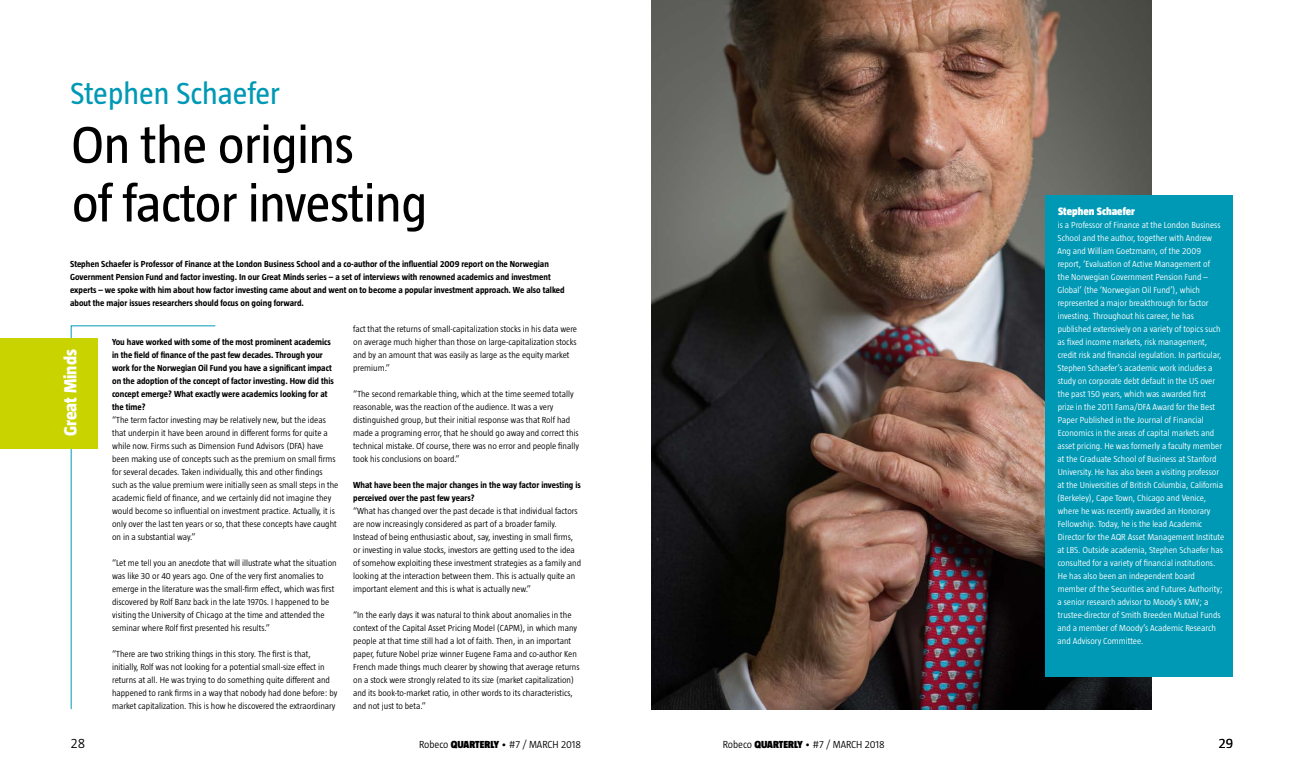
<style>
.page{position:relative;width:1304px;height:780px;background:#fff}
.page>*{position:absolute;margin:0;border:0;box-sizing:border-box;transform-origin:0 0}
.t1{font:53.3px "Taz";letter-spacing:-.01em;color:#000}
.kop_Quant_en_IS{font:31.3px "Taz";color:#0099b5}
.t2{font:800 18px "Taz";color:#fff}
.t3{font:300 14px "Taz";color:#000}
.plat{font:900 11px "Taz";color:#fff}
.t4{font:300 10.5px "Taz";color:#000}
.plat-2{font:300 9px/13px "Taz";color:#000}
.plat-3{font:300 9px/13px "Taz";color:#fff}
.Lead{font:700 9px/13px "Taz";color:#000}
.vraag{font:700 9px/13px "Taz";color:#000}
.s1{font-weight:900}
</style>
<div class="page">
<img style="left:652px;top:0;width:500px;height:709px">
<div style="left:1045px;top:195px;width:188px;height:481px;background:#0099b5"></div>
<svg style="left:71px;top:325px;width:145px;height:384px"></svg>
<div style="left:0;top:338px;width:98px;height:111px;background:#c8d300"></div>
<p class="kop_Quant_en_IS" style="left:70px;top:77px;width:211px">Stephen Schaefer</p>
<p class="t1" style="left:71px;top:117px;width:285px">On the origins</p>
<p class="t1" style="left:72px;top:175px;width:357px">of factor investing</p>
<p class="Lead" style="left:70px;top:257px;width:496px">Stephen Schaefer is Professor of Finance at the London Business School and a co-author of the influential 2009 report on the Norwegian Government Pension Fund and factor investing. In our Great Minds series – a set of interviews with renowned academics and investment experts – we spoke with him about how factor investing came about and went on to become a popular investment approach. We also talked about the major issues researchers should focus on going forward.</p>
<p class="t2" style="left:61px;top:436px;width:88px;rotate:-90deg">Great Minds</p>
<p class="vraag" style="left:112px;top:335px;width:223px">You have worked with some of the most prominent academics in the field of finance of the past few decades. Through your work for the Norwegian Oil Fund you have a significant impact on the adoption of the concept of factor investing. How did this concept emerge? What exactly were academics looking for at the time?</p>
<p class="plat-2" style="left:112px;top:413px;width:228px">“The term factor investing may be relatively new, but the ideas that underpin it have been around in different forms for quite a while now. Firms such as Dimension Fund Advisors (DFA) have been making use of concepts such as the premium on small firms for several decades. Taken individually, this and other findings such as the value premium were initially seen as small steps in the academic field of finance, and we certainly did not imagine they would become so influential on investment practice. Actually, it is only over the last ten years or so, that these concepts have caught on in a substantial way.”</p>
<p class="plat-2" style="left:112px;top:556px;width:226px">“Let me tell you an anecdote that will illustrate what the situation was like 30 or 40 years ago. One of the very first anomalies to emerge in the literature was the small-firm effect, which was first discovered by Rolf Banz back in the late 1970s. I happened to be visiting the University of Chicago at the time and attended the seminar where Rolf first presented his results.”</p>
<p class="plat-2" style="left:112px;top:647px;width:227px">“There are two striking things in this story. The first is that, initially, Rolf was not looking for a potential small-size effect in returns at all. He was trying to do something quite different and happened to rank firms in a way that nobody had done before: by market capitalization. This is how he discovered the extraordinary</p>
<p class="plat-2" style="left:353px;top:322px;width:225px">fact that the returns of small-capitalization stocks in his data were on average much higher than those on large-capitalization stocks and by an amount that was easily as large as the equity market premium.”</p>
<p class="plat-2" style="left:353px;top:387px;width:227px">“The second remarkable thing, which at the time seemed totally reasonable, was the reaction of the audience. It was a very distinguished group, but their initial response was that Rolf had made a programing error, that he should go away and correct this technical mistake. Of course, there was no error and people finally took his conclusions on board.”</p>
<p class="vraag" style="left:353px;top:478px;width:229px">What have been the major changes in the way factor investing is perceived over the past few years?</p>
<p class="plat-2" style="left:353px;top:504px;width:229px">“What has changed over the past decade is that individual factors are now increasingly considered as part of a broader family.<br>Instead of being enthusiastic about, say, investing in small firms, or investing in value stocks, investors are getting used to the idea of somehow exploiting these investment strategies as a family and looking at the interaction between them. This is actually quite an important element and this is what is actually new.”</p>
<p class="plat-2" style="left:353px;top:608px;width:228px">“In the early days it was natural to think about anomalies in the context of the Capital Asset Pricing Model (CAPM), in which many people at that time still had a lot of faith. Then, in an important paper, future Nobel prize winner Eugene Fama and co-author Ken French made things much clearer by showing that average returns on a stock were strongly related to its size (market capitalization) and its book-to-market ratio, in other words to its characteristics, and not just to beta.”</p>
<h3 class="t3" style="left:71px;top:736px;width:16px">28</h3>
<p class="t4" style="left:419px;top:739px;width:163px">Robeco <span class="s1">QUARTERLY</span> • #7 / MARCH 2018</p>
<p class="t4" style="left:723px;top:739px;width:163px">Robeco <span class="s1">QUARTERLY</span> • #7 / MARCH 2018</p>
<p class="plat" style="left:1058px;top:205px;width:78px">Stephen Schaefer</p>
<p class="plat-3" style="left:1057px;top:218px;width:169px">is a Professor of Finance at the London Business School and the author, together with Andrew Ang and William Goetzmann, of the 2009 report, ‘Evaluation of Active Management of<br>the Norwegian Government Pension Fund – Global’ (the ‘Norwegian Oil Fund’), which represented a major breakthrough for factor investing. Throughout his career, he has published extensively on a variety of topics such as fixed income markets, risk management, credit risk and financial regulation. In particular, Stephen Schaefer’s academic work includes a study on corporate debt default in the US over the past 150 years, which was awarded first<br>prize in the 2011 Fama/DFA Award for the Best Paper Published in the Journal of Financial Economics in the areas of capital markets and asset pricing. He was formerly a faculty member at the Graduate School of Business at Stanford University. He has also been a visiting professor at the Universities of British Columbia, California (Berkeley), Cape Town, Chicago and Venice, where he was recently awarded an Honorary Fellowship. Today, he is the lead Academic Director for the AQR Asset Management Institute at LBS. Outside academia, Stephen Schaefer has consulted for a variety of financial institutions.<br>He has also been an independent board member of the Securities and Futures Authority; a senior research advisor to Moody’s KMV; a trustee-director of Smith Breeden Mutual Funds and a member of Moody’s Academic Research</p>
<p class="plat-3" style="left:1058px;top:634px;width:87px">and Advisory Committee.</p>
<p class="t3" style="left:1219px;top:736px;width:16px">29</p>
</div>
